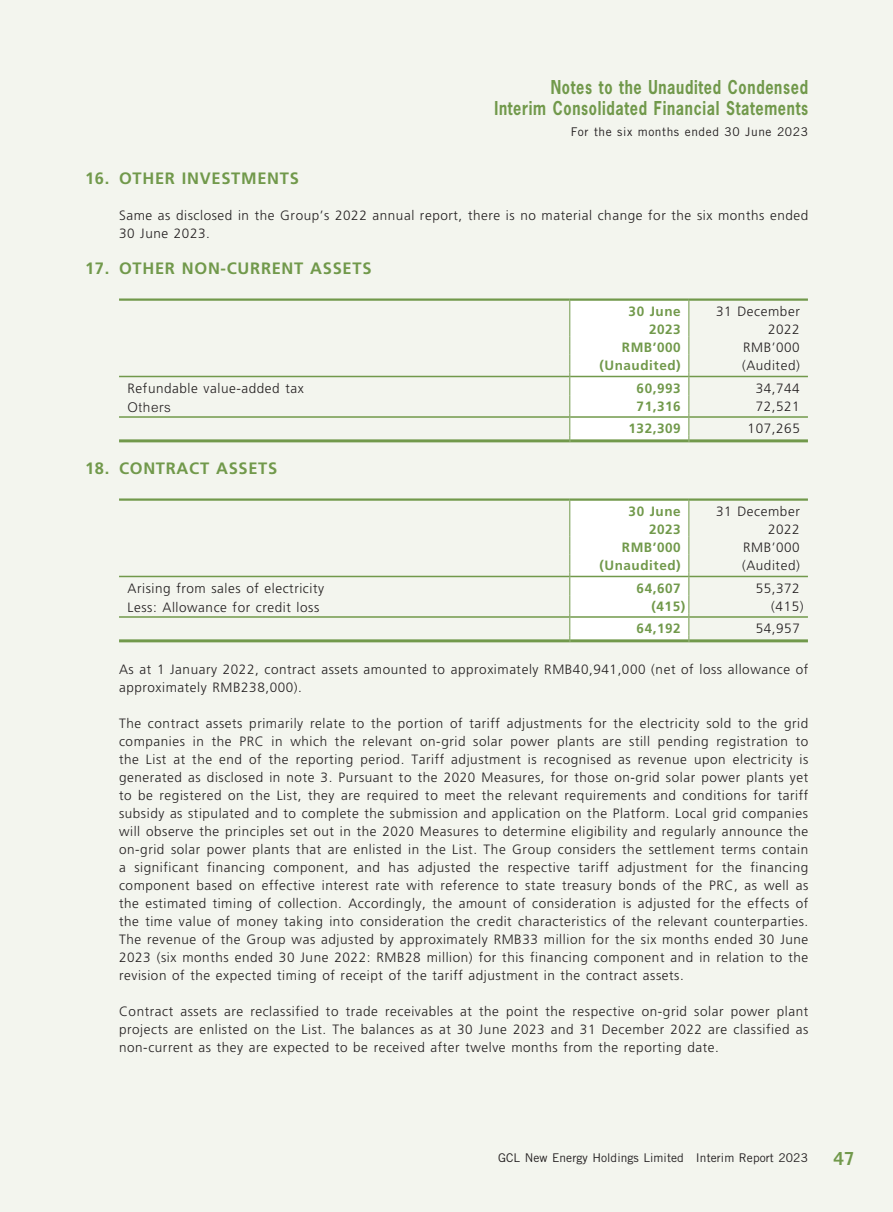
<style>
.page{position:relative;width:893px;height:1212px;background:#f3f5ee}
.page>*{position:absolute;margin:0;border:0;box-sizing:border-box;transform-origin:0 0}
.t1{font:700 18px/21px "News Gothic Std";letter-spacing:.045em;color:#71994b;text-align:right;scale:.8 1}
.t2{font:700 18px "Trade Gothic LT Std";color:#71994b}
.t3{font:700 16.5px "Frutiger LT Std";letter-spacing:.04em;color:#71994b}
.t4{font:300 13.5px/18px "Frutiger LT Std";letter-spacing:.04em;color:#231f20}
.t5{font:700 13.5px/18px "Frutiger LT Std";letter-spacing:.04em;color:#71994b;text-align:right}
.t6{font:300 13.5px "M Hei HK";letter-spacing:.04em;color:#231f20}
.t7{font:12px "Trade Gothic LT Std";letter-spacing:.005em;color:#231f20}
.t8{font:12px "Trade Gothic LT Std";letter-spacing:.045em;color:#231f20}
</style>
<div class="page">
<div style="left:569px;top:301px;width:120px;height:141px;background:#fff"></div>
<hr style="left:119px;top:298px;width:451px;height:3px;background:#71994b">
<hr style="left:570px;top:298px;width:119px;height:3px;background:#71994b">
<hr style="left:689px;top:298px;width:119px;height:3px;background:#71994b">
<hr style="left:119px;top:376px;width:450px;height:1px;background:#71994b">
<hr style="left:570px;top:376px;width:118px;height:1px;background:#71994b">
<hr style="left:689px;top:376px;width:119px;height:1px;background:#71994b">
<hr style="left:119px;top:416px;width:450px;height:2px;background:#71994b">
<hr style="left:570px;top:416px;width:118px;height:2px;background:#71994b">
<hr style="left:689px;top:416px;width:119px;height:2px;background:#71994b">
<hr style="left:119px;top:439px;width:450px;height:3px;background:#71994b">
<hr style="left:570px;top:439px;width:118px;height:3px;background:#71994b">
<hr style="left:689px;top:439px;width:119px;height:3px;background:#71994b">
<div style="left:569px;top:501px;width:120px;height:141px;background:#fff"></div>
<hr style="left:119px;top:498px;width:451px;height:3px;background:#71994b">
<hr style="left:570px;top:498px;width:119px;height:3px;background:#71994b">
<hr style="left:689px;top:498px;width:119px;height:3px;background:#71994b">
<hr style="left:119px;top:576px;width:450px;height:1px;background:#71994b">
<hr style="left:570px;top:576px;width:118px;height:1px;background:#71994b">
<hr style="left:689px;top:576px;width:119px;height:1px;background:#71994b">
<hr style="left:119px;top:616px;width:450px;height:2px;background:#71994b">
<hr style="left:570px;top:616px;width:118px;height:2px;background:#71994b">
<hr style="left:689px;top:616px;width:119px;height:2px;background:#71994b">
<hr style="left:119px;top:639px;width:450px;height:3px;background:#71994b">
<hr style="left:570px;top:639px;width:118px;height:3px;background:#71994b">
<hr style="left:689px;top:639px;width:119px;height:3px;background:#71994b">
<h1 class="t1" style="left:494px;top:77px;width:393px">Notes to the Unaudited Condensed<br>Interim Consolidated Financial Statements</h1>
<p class="t8" style="left:571px;top:125px;width:239px">For the six months ended 30 June 2023</p>
<p class="t3" style="left:85px;top:168px;width:215px">16. OTHER INVESTMENTS</p>
<p class="t4" style="left:119px;top:206px;width:691px">Same as disclosed in the Group’s 2022 annual report, there is no material change for the six months ended<br>30 June 2023.</p>
<p class="t3" style="left:85px;top:258px;width:288px">17. OTHER NON-CURRENT ASSETS</p>
<p class="t5" style="left:629px;top:303px;width:54px">30 June<br>2023</p>
<p class="t4" style="left:716px;top:303px;width:85px;text-align:right">31 December<br>2022</p>
<p class="t5" style="left:622px;top:339px;width:60px">RMB’000</p>
<p class="t4" style="left:743px;top:339px;width:58px">RMB’000</p>
<p class="t5" style="left:599px;top:357px;width:83px">(Unaudited)</p>
<p class="t4" style="left:742px;top:357px;width:59px">(Audited)</p>
<p class="t4" style="left:128px;top:379px;width:178px">Refundable value-added tax</p>
<p class="t5" style="left:637px;top:379px;width:46px">60,993</p>
<p class="t4" style="left:756px;top:379px;width:46px">34,744</p>
<p class="t6" style="left:128px;top:400px;width:45px">Others</p>
<p class="t5" style="left:637px;top:397px;width:46px">71,316</p>
<p class="t4" style="left:756px;top:397px;width:46px">72,521</p>
<p class="t5" style="left:629px;top:420px;width:54px">132,309</p>
<p class="t4" style="left:748px;top:420px;width:54px">107,265</p>
<p class="t3" style="left:85px;top:458px;width:194px">18. CONTRACT ASSETS</p>
<p class="t5" style="left:629px;top:503px;width:54px">30 June<br>2023</p>
<p class="t4" style="left:716px;top:503px;width:85px;text-align:right">31 December<br>2022</p>
<p class="t5" style="left:622px;top:539px;width:60px">RMB’000</p>
<p class="t4" style="left:743px;top:539px;width:58px">RMB’000</p>
<p class="t5" style="left:599px;top:557px;width:83px">(Unaudited)</p>
<p class="t4" style="left:742px;top:557px;width:59px">(Audited)</p>
<p class="t4" style="left:128px;top:579px;width:198px">Arising from sales of electricity</p>
<p class="t5" style="left:637px;top:579px;width:46px">64,607</p>
<p class="t4" style="left:756px;top:579px;width:46px">55,372</p>
<p class="t4" style="left:128px;top:598px;width:193px">Less: Allowance for credit loss</p>
<p class="t5" style="left:651px;top:597px;width:35px">(415)</p>
<p class="t4" style="left:771px;top:597px;width:34px">(415)</p>
<p class="t5" style="left:637px;top:620px;width:46px">64,192</p>
<p class="t4" style="left:756px;top:620px;width:46px">54,957</p>
<p class="t4" style="left:119px;top:660px;width:691px">As at 1 January 2022, contract assets amounted to approximately RMB40,941,000 (net of loss allowance of approximately RMB238,000).</p>
<p class="t4" style="left:119px;top:714px;width:691px;text-align:justify">The contract assets primarily relate to the portion of tariff adjustments for the electricity sold to the grid companies in the PRC in which the relevant on-grid solar power plants are still pending registration to the List at the end of the reporting period. Tariff adjustment is recognised as revenue upon electricity is generated as disclosed in note 3. Pursuant to the 2020 Measures, for those on-grid solar power plants yet to be registered on the List, they are required to meet the relevant requirements and conditions for tariff subsidy as stipulated and to complete the submission and application on the Platform. Local grid companies will observe the principles set out in the 2020 Measures to determine eligibility and regularly announce the on-grid solar power plants that are enlisted in the List. The Group considers the settlement terms contain a significant financing component, and has adjusted the respective tariff adjustment for the financing component based on effective interest rate with reference to state treasury bonds of the PRC, as well as the estimated timing of collection. Accordingly, the amount of consideration is adjusted for the effects of the time value of money taking into consideration the credit characteristics of the relevant counterparties.<br>The revenue of the Group was adjusted by approximately RMB33 million for the six months ended 30 June 2023 (six months ended 30 June 2022: RMB28 million) for this financing component and in relation to the revision of the expected timing of receipt of the tariff adjustment in the contract assets.</p>
<p class="t4" style="left:119px;top:1002px;width:691px;text-align:justify">Contract assets are reclassified to trade receivables at the point the respective on-grid solar power plant projects are enlisted on the List. The balances as at 30 June 2023 and 31 December 2022 are classified as non-current as they are expected to be received after twelve months from the reporting date.</p>
<p class="t7" style="left:498px;top:1151px;width:311px">GCL New Energy Holdings Limited Interim Report 2023</p>
<h1 class="t2" style="left:834px;top:1148px;width:22px">47</h1>
</div>
